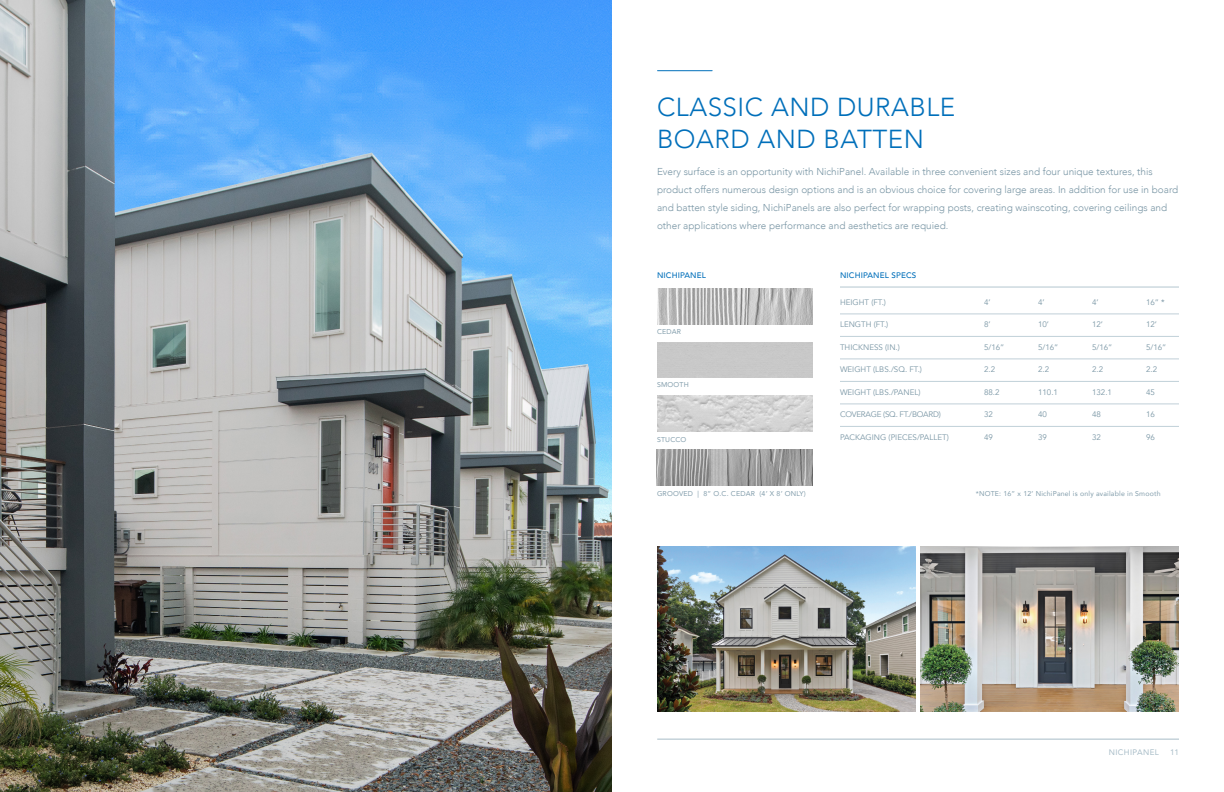
<style>
.page{position:relative;width:1224px;height:792px;background:#fff}
.page>*{position:absolute;margin:0;border:0;box-sizing:border-box;transform-origin:0 0}
.t1{font:300 26px/32px "Avenir";letter-spacing:.02em;color:#006fba}
.t2{font:300 10px/18px "Avenir";color:#7895a4}
.t3{font:8px "Avenir";color:#7895a4}
.t4{font:500 8px "Avenir";letter-spacing:.02em;color:#006fba}
.t5{font:8px "Avenir";letter-spacing:-.03em;color:#7895a4}
.t6{font:8px "Avenir";color:#a7bcc7}
.t7{font:7px "Avenir";letter-spacing:.025em;color:#839eac}
</style>
<div class="page">
<hr style="left:657px;top:739px;width:522px;height:1px;background:#a7bcc7">
<hr style="left:658px;top:70px;width:54px;height:1px;background:#006fba">
<img style="left:921px;top:546px;width:258px;height:166px">
<img style="left:657px;top:546px;width:258px;height:166px">
<img style="left:657px;top:289px;width:156px;height:35px">
<img style="left:657px;top:396px;width:156px;height:36px">
<img style="left:657px;top:450px;width:123px;height:35px">
<img style="left:780px;top:450px;width:33px;height:35px">
<hr style="left:840px;top:287px;width:339px;height:1px;background:#b3c6d0">
<hr style="left:840px;top:314px;width:339px;height:1px;background:#c0d0d8">
<hr style="left:840px;top:336px;width:339px;height:1px;background:#c0d0d8">
<hr style="left:840px;top:359px;width:339px;height:1px;background:#c0d0d8">
<hr style="left:840px;top:381px;width:339px;height:1px;background:#c0d0d8">
<hr style="left:840px;top:404px;width:339px;height:1px;background:#c0d0d8">
<hr style="left:840px;top:426px;width:339px;height:1px;background:#c0d0d8">
<img style="left:0;top:0;width:612px;height:792px">
<h1 class="t1" style="left:657px;top:91px;width:300px">CLASSIC AND DURABLE<br>BOARD AND BATTEN</h1>
<p class="t2" style="left:657px;top:162px;width:523px">Every surface is an opportunity with NichiPanel. Available in three convenient sizes and four unique textures, this product offers numerous design options and is an obvious choice for covering large areas. In addition for use in board and batten style siding, NichiPanels are also perfect for wrapping posts, creating wainscoting, covering ceilings and other applications where performance and aesthetics are requied.</p>
<p class="t4" style="left:657px;top:268px;width:51px">NICHIPANEL</p>
<p class="t7" style="left:657px;top:326px;width:26px">CEDAR</p>
<p class="t7" style="left:657px;top:379px;width:33px">SMOOTH</p>
<p class="t7" style="left:657px;top:434px;width:31px">STUCCO</p>
<p class="t4" style="left:840px;top:268px;width:78px">NICHIPANEL SPECS</p>
<p class="t3" style="left:840px;top:297px;width:47px">HEIGHT (FT.)</p>
<p class="t3" style="left:984px;top:297px;width:8px">4’</p>
<p class="t3" style="left:1038px;top:297px;width:8px">4’</p>
<p class="t3" style="left:1092px;top:297px;width:8px">4’</p>
<p class="t3" style="left:1146px;top:297px;width:20px">16” *</p>
<p class="t3" style="left:840px;top:320px;width:50px">LENGTH (FT.)</p>
<p class="t3" style="left:984px;top:320px;width:8px">8’</p>
<p class="t3" style="left:1038px;top:320px;width:12px">10’</p>
<p class="t3" style="left:1092px;top:320px;width:12px">12’</p>
<p class="t3" style="left:1146px;top:320px;width:12px">12’</p>
<p class="t3" style="left:840px;top:342px;width:61px">THICKNESS (IN.)</p>
<p class="t3" style="left:984px;top:342px;width:22px">5/16”</p>
<p class="t3" style="left:1038px;top:342px;width:22px">5/16”</p>
<p class="t3" style="left:1092px;top:342px;width:22px">5/16”</p>
<p class="t3" style="left:1146px;top:342px;width:22px">5/16”</p>
<p class="t3" style="left:840px;top:365px;width:83px">WEIGHT (LBS./SQ. FT.)</p>
<p class="t3" style="left:984px;top:365px;width:13px">2.2</p>
<p class="t3" style="left:1038px;top:365px;width:13px">2.2</p>
<p class="t3" style="left:1092px;top:365px;width:13px">2.2</p>
<p class="t3" style="left:1146px;top:365px;width:13px">2.2</p>
<p class="t3" style="left:840px;top:387px;width:82px">WEIGHT (LBS./PANEL)</p>
<p class="t3" style="left:984px;top:387px;width:17px">88.2</p>
<p class="t3" style="left:1038px;top:387px;width:22px">110.1</p>
<p class="t3" style="left:1092px;top:387px;width:22px">132.1</p>
<p class="t3" style="left:1146px;top:387px;width:10px">45</p>
<p class="t5" style="left:840px;top:410px;width:102px">COVERAGE (SQ. FT./BOARD)</p>
<p class="t3" style="left:984px;top:410px;width:10px">32</p>
<p class="t3" style="left:1038px;top:410px;width:10px">40</p>
<p class="t3" style="left:1092px;top:410px;width:10px">48</p>
<p class="t3" style="left:1146px;top:410px;width:10px">16</p>
<p class="t3" style="left:840px;top:432px;width:110px">PACKAGING (PIECES/PALLET)</p>
<p class="t3" style="left:984px;top:432px;width:10px">49</p>
<p class="t3" style="left:1038px;top:432px;width:10px">39</p>
<p class="t3" style="left:1092px;top:432px;width:10px">32</p>
<p class="t3" style="left:1146px;top:432px;width:10px">96</p>
<p class="t7" style="left:657px;top:487px;width:150px">GROOVED | 8” O.C. CEDAR (4’ X 8’ ONLY)</p>
<p class="t7" style="left:976px;top:487px;width:186px">*NOTE: 16” x 12’ NichiPanel is only available in Smooth</p>
<p class="t6" style="left:1109px;top:746px;width:13px">Nichipanel</p>
<p class="t6" style="left:1170px;top:746px;width:10px">11</p>
</div>
